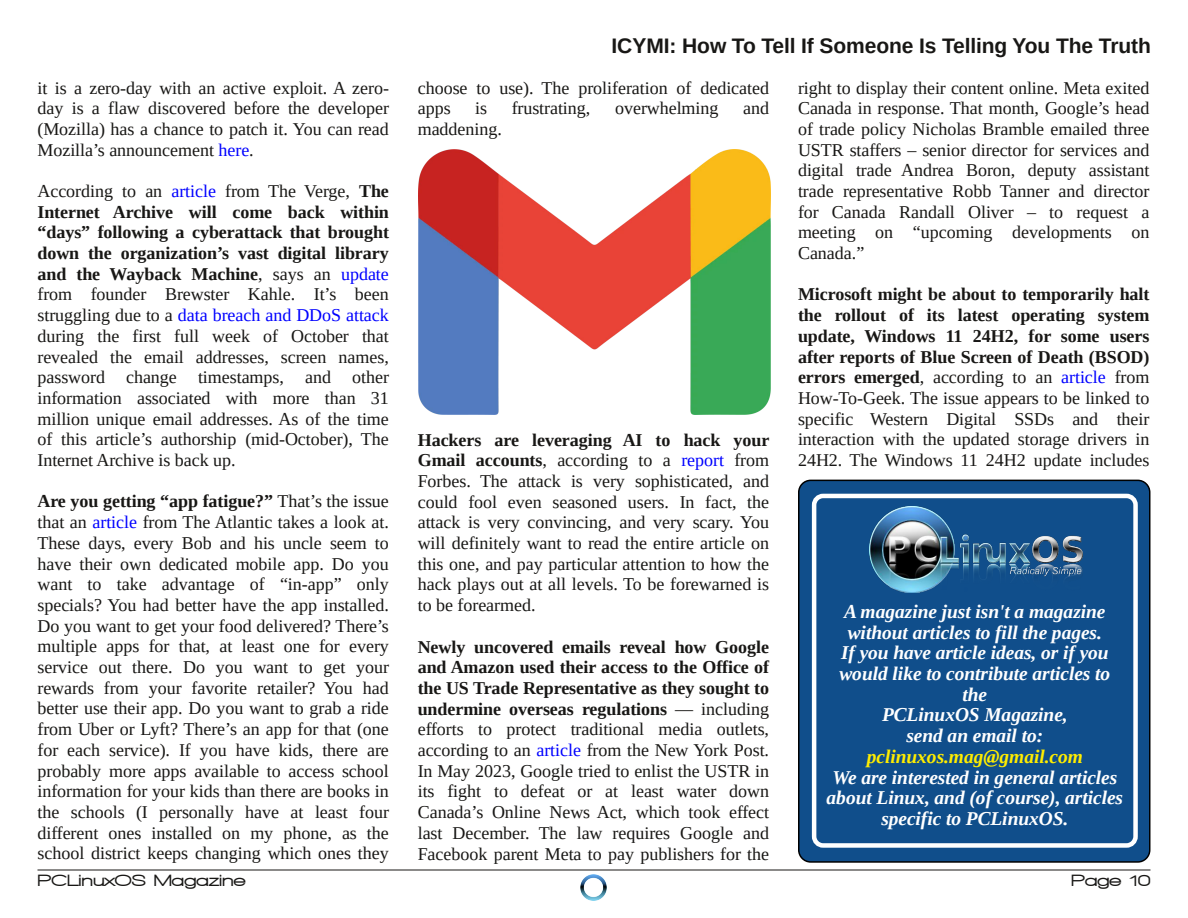
<style>
.page{position:relative;width:1188px;height:918px;background:#fff}
.page>*{position:absolute;margin:0;border:0;box-sizing:border-box;transform-origin:0 0}
.t1{font:700 21px "Liberation Sans";letter-spacing:-.005em;color:#181715}
.t2{font:italic 700 19.5px/20.7px "Liberation Serif";color:#fff;text-align:center}
.t3{font:italic 700 19.5px "Liberation Serif";color:#ffed00}
.t4{font:18px/20.7px "Liberation Serif";color:#181715;text-align:justify}
.t5{font:900 16.5px "Walkway Expand";letter-spacing:-.005em;color:#181715}
.s1{color:#00f}
.s2{font-weight:700}
</style>
<div class="page">
<hr style="left:38px;top:870px;width:1112px;height:1px;background:#181715">
<img style="left:580px;top:874px;width:27px;height:27px">
<img style="left:418px;top:150px;width:353px;height:264px">
<div style="left:799px;top:480px;width:351px;height:382px;background:#104e8b;border-radius:12px"></div>
<div style="left:798px;top:480px;width:352px;height:383px;border:1px solid #000;border-radius:12px"></div>
<div style="left:812px;top:494px;width:326px;height:354px;border:4px solid #fff;border-radius:9px"></div>
<img style="left:870px;top:507px;width:213px;height:85px">
<p class="t4" style="left:38px;top:77px;width:353px">it is a zero-day with an active exploit. A zero&shy;day is a flaw discovered before the developer (Mozilla) has a chance to patch it. You can read Mozilla’s announcement <span class="s1">here</span>.</p>
<p class="t4" style="left:38px;top:181px;width:353px">According to an <span class="s1">article</span> from The Verge, <span class="s2">The Internet Archive will come back within “days” following a cyberattack that brought down the organization’s vast digital library and the Wayback Machine</span>, says an <span class="s1">update </span>from founder Brewster Kahle. It’s been struggling due to a <span class="s1">data breach and DDoS attack </span>during the first full week of October that revealed the email addresses, screen names, password change timestamps, and other information associated with more than 31 million unique email addresses. As of the time of this article’s authorship (mid-October), The Internet Archive is back up.</p>
<p class="t4" style="left:38px;top:491px;width:353px"><span class="s2">Are you getting “app fatigue?”</span> That’s the issue that an <span class="s1">article</span> from The Atlantic takes a look at.<br>These days, every Bob and his uncle seem to have their own dedicated mobile app. Do you want to take advantage of “in-app” only specials? You had better have the app installed.<br>Do you want to get your food delivered? There’s multiple apps for that, at least one for every service out there. Do you want to get your rewards from your favorite retailer? You had better use their app. Do you want to grab a ride from Uber or Lyft? There’s an app for that (one for each service). If you have kids, there are probably more apps available to access school information for your kids than there are books in the schools (I personally have at least four different ones installed on my phone, as the school district keeps changing which ones they</p>
<p class="t1" style="left:612px;top:34px;width:541px">ICYMI: How To Tell If Someone Is Telling You The Truth</p>
<p class="t4" style="left:418px;top:77px;width:353px">choose to use). The proliferation of dedicated apps</p>
<p class="t4" style="left:475px;top:98px;width:13px">is</p>
<p class="t4" style="left:512px;top:98px;width:80px">frustrating,</p>
<p class="t4" style="left:615px;top:98px;width:105px">overwhelming</p>
<p class="t4" style="left:743px;top:98px;width:27px">and</p>
<p class="t4" style="left:418px;top:119px;width:86px">maddening.</p>
<p class="t4" style="left:418px;top:429px;width:353px"><span class="s2">Hackers are leveraging AI to hack your Gmail accounts</span>, according to a <span class="s1">report</span> from Forbes. The attack is very sophisticated, and could fool even seasoned users. In fact, the attack is very convincing, and very scary. You will definitely want to read the entire article on this one, and pay particular attention to how the hack plays out at all levels. To be forewarned is to be forearmed.</p>
<p class="t4" style="left:418px;top:636px;width:353px"><span class="s2">Newly uncovered emails reveal how Google and Amazon used their access to the Office of the US Trade Representative as they sought to undermine overseas regulations</span> — including efforts to protect traditional media outlets, according to an <span class="s1">article</span> from the New York Post.<br>In May 2023, Google tried to enlist the USTR in its fight to defeat or at least water down Canada’s Online News Act, which took effect last December. The law requires Google and Facebook parent Meta to pay publishers for the</p>
<p class="t4" style="left:798px;top:77px;width:353px">right to display their content online. Meta exited Canada in response. That month, Google’s head of trade policy Nicholas Bramble emailed three USTR staffers – senior director for services and digital trade Andrea Boron, deputy assistant trade representative Robb Tanner and director for Canada Randall Oliver – to request a meeting on “upcoming developments on Canada.”</p>
<p class="t4" style="left:798px;top:284px;width:353px"><span class="s2">Microsoft might be about to temporarily halt the rollout of its latest operating system update, Windows 11 24H2, for some users after reports of Blue Screen of Death (BSOD) errors emerged</span>, according to an <span class="s1">article</span> from How-To-Geek. The issue appears to be linked to specific Western Digital SSDs and their interaction with the updated storage drivers in 24H2. The Windows 11 24H2 update includes</p>
<p class="t2" style="left:839px;top:601px;width:272px">A magazine just isn't a magazine without articles to fill the pages.<br>If you have article ideas, or if you would like to contribute articles to the<br>PCLinuxOS Magazine,<br>send an email to:</p>
<p class="t3" style="left:867px;top:746px;width:218px">pclinuxos.mag@gmail.com</p>
<p class="t2" style="left:827px;top:767px;width:298px">We are interested in general articles about Linux, and (of course), articles specific to PCLinuxOS.</p>
<p class="t5" style="left:38px;top:871px;width:210px">PCLinuxOS Magazine</p>
<p class="t5" style="left:1071px;top:871px;width:81px">Page 10</p>
</div>
